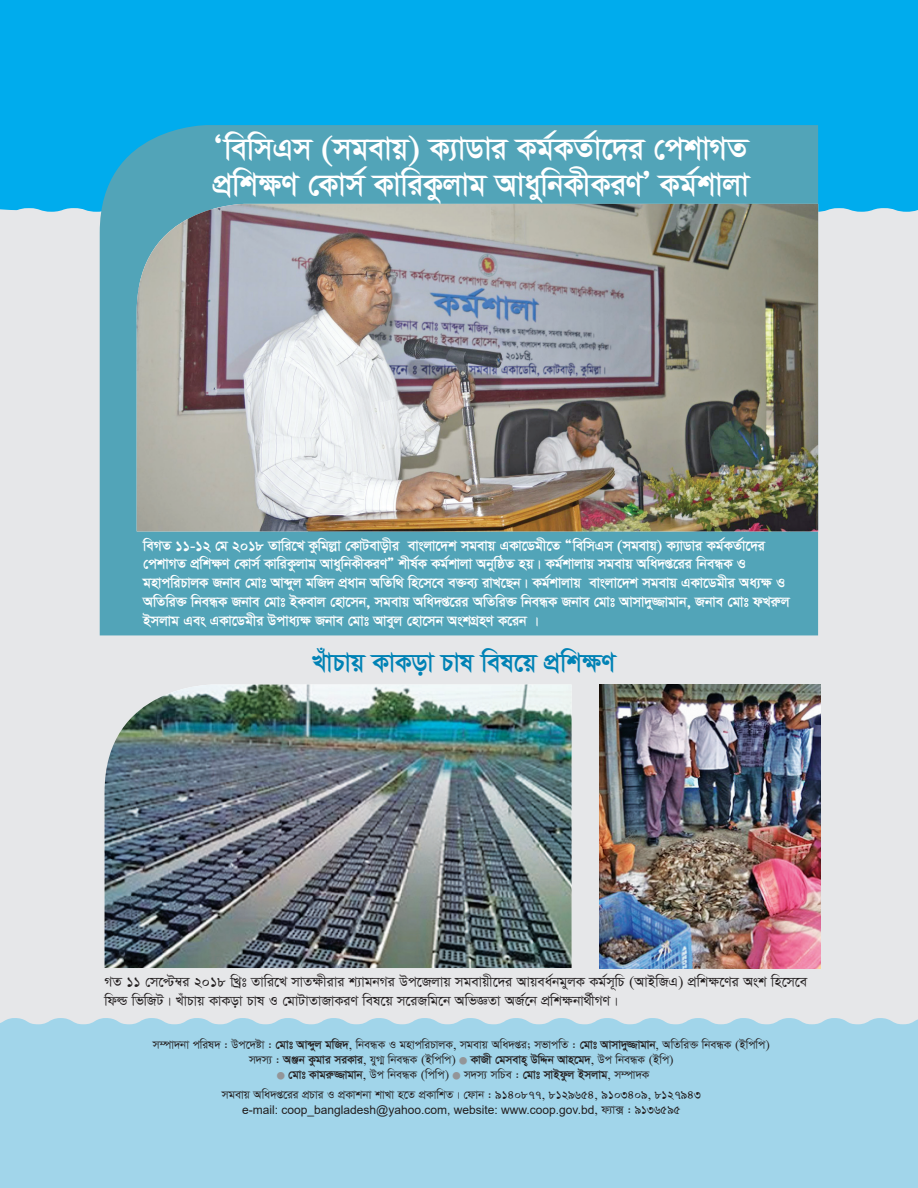
<style>
.page{position:relative;width:918px;height:1188px;background:#fff}
.page>*{position:absolute;margin:0;border:0;box-sizing:border-box;transform-origin:0 0}
.t1{font:700 36px/36px "Sutonny MJ";color:#fff}
.t2{font:700 30px "Sutonny MJ";color:#0082b5}
.t3{font:700 16.5px/18.8px "Sutonny MJ";color:#fff}
.t4{font:16.5px/19px "Sutonny MJ";color:#231f20}
.t5{font:13.5px "Sutonny MJ";color:#231f20}
.t6{font:12px "Arial";color:#231f20}
.s1{font-weight:700}
.s2{color:#939598}
.s3{font-family:"Sutonny MJ";font-size:13.5px}
</style>
<div class="page">
<div style="left:0;top:122px;width:918px;height:1066px;background:#e6e7e9"></div>
<div style="left:0;top:1018px;width:918px;height:170px;background:#a1d5ea"></div>
<div style="left:0;top:0;width:918px;height:212px;background:#00aced"></div>
<img style="left:599px;top:685px;width:221px;height:283px">
<img style="left:105px;top:685px;width:467px;height:283px">
<div style="left:100px;top:125px;width:718px;height:510px;background:#52a4b8"></div>
<img style="left:137px;top:204px;width:681px;height:327px">
<p class="t1" style="left:213px;top:132px;width:537px">ÔWEWMGM (MGEVQ) K¨VWVI KG©KZ©V‡`I †CKVMZ<br>CÖWKŸY †KVM© KVWIKZJVG AVAYWBKXKIYÕ KG©KVJV</p>
<p class="t3" style="left:143px;top:537px;width:648px">WEMZ 11-12 †G 2018 ZVWI‡L KZWGJØV †KVUEVOXI EVSJV‡`K MGEVQ GKV‡WGX‡Z ÒWEWMGM (MGEVQ) K¨VWVI KG©KZ©V‡`I †CKVMZ CÖWKŸY †KVM© KVWIKZJVG AVAYWBKXKIYÓ KXL©K KG©KVJV ABYWÔZ NQ| KG©KVJVQ MGEVQ AWA`ß‡II WBEÜK I GNVCWIPVJK RBVE †GVT AVÃYJ GWR` CÖAVB AWZW_ WN‡M‡E E³E¨ IVL‡QB| KG©KVJVQ EVSJV‡`K MGEVQ GKV‡WGXI AA¨Ÿ I AWZWI³ WBEÜK RBVE †GVT BKEVJ †NV‡MB, MGEVQ AWA`ß‡II AWZWI³ WBEÜK RBVE †GVT AVMV`Y¾VGVB, RBVE †GVT DLIÆJ BMJVG GES GKV‡WGXI DCVA¨Ÿ RBVE †GVT AVEYJ †NV‡MB ASKMÖNY K‡IB |</p>
<p class="t2" style="left:312px;top:646px;width:305px">LUVPVQ KVKOV PVL WEL‡Q CÖWKŸY</p>
<p class="t4" style="left:105px;top:973px;width:704px">MZ 11 †M‡Þ¤^I 2018 WLªT ZVWI‡L MVZŸXIVI K¨VGBMI DC‡RJVQ MGEVQX‡`I AVQEA©BGYJK KG©M~WP (AVBWRG) CÖWK¶‡YI ASK WN‡M‡E<br>WDÌ WFWRU| LUVPVQ KVKOV PVL I †GVUVZVRVKIY WEL‡Q M‡IRWG‡B AWFÁZV AR©‡B CÖWK¶BV_©XMY|</p>
<p class="t5" style="left:153px;top:1038px;width:618px">M¤ÚV`BV CWIL` : DC‡`ÓV : <span class="s1">†GVT AVÃYJ GWR`</span>, WBEÜK I GNVCWIPVJK, MGEVQ AWA`ßI; MFVCWZ : <span class="s1">†GVT AVMV`Y¾VGVB</span>, AWZWI³ WBEÜK (BWCWC)</p>
<p class="t5" style="left:249px;top:1053px;width:426px">M`M¨ : <span class="s1">AÄB KZGVI MIKVI</span>, HYM¥ WBEÜK (BWCWC) <span class="s2">■</span> <span class="s1">KVRX †GMEVN&amp; DWÏB AVN‡G`</span>, DC WBEÜK (BWC)</p>
<p class="t5" style="left:277px;top:1068px;width:374px"><span class="s2">■</span> <span class="s1">†GVT KVGIÆ¾VGVB</span>, DC WBEÜK (WCWC) <span class="s2">■</span> M`M¨ MWPE : <span class="s1">†GVT MVBDZJ BMJVG</span>, M¤ÚV`K</p>
<p class="t5" style="left:222px;top:1087px;width:480px">MGEVQ AWA`ß‡II CÖPVI I CÖKVKBV KVLV N‡Z CÖKVWKZ| †DVB : 9140877, 8129654, 9103409, 8127943</p>
<p class="t6" style="left:242px;top:1101px;width:440px">e-mail: coop_bangladesh@yahoo.com, website: www.coop.gov.bd<span class="s3">, D¨V· : 9136595</span></p>
</div>
